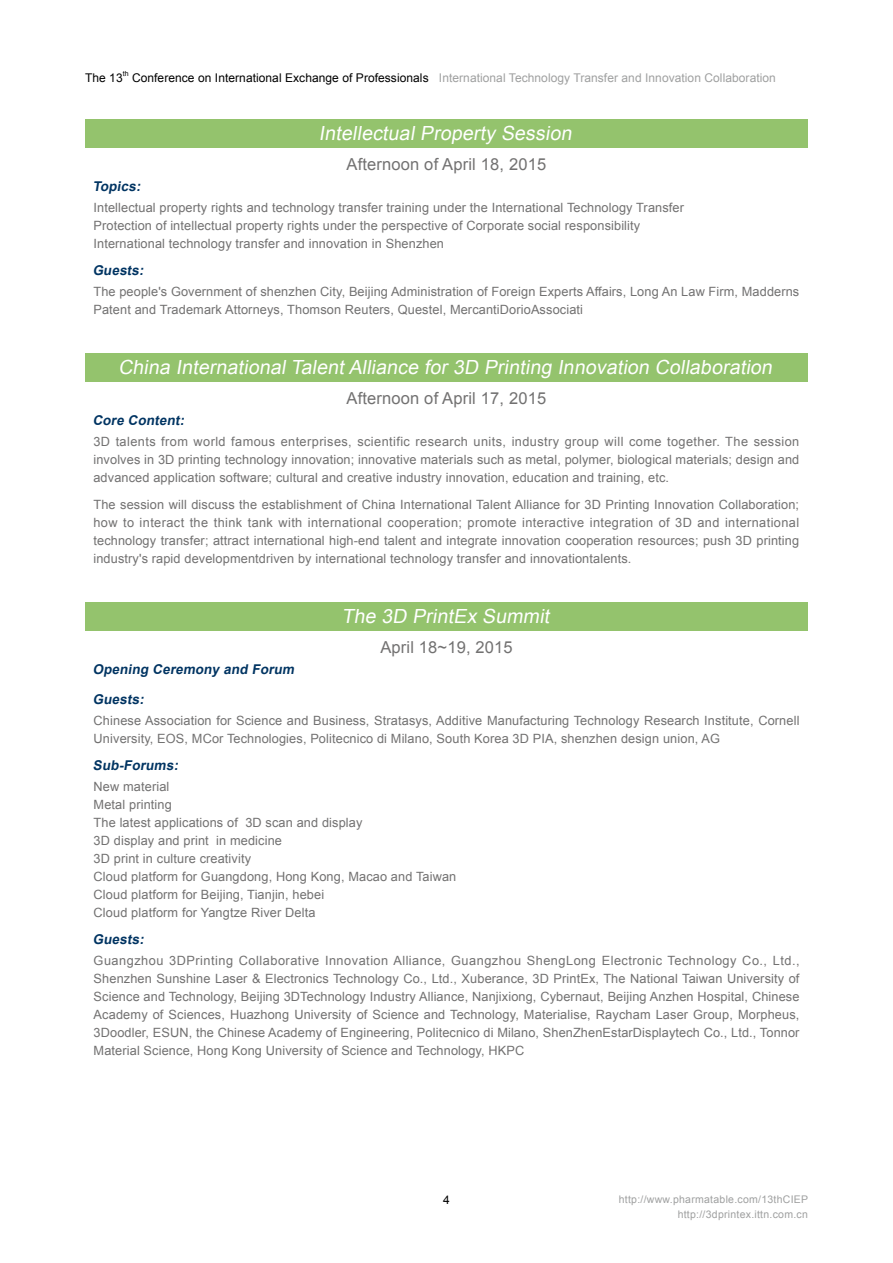
<style>
.page{position:relative;width:893px;height:1263px;background:#fff}
.page>*{position:absolute;margin:0;border:0;box-sizing:border-box;transform-origin:0 0}
.t1{font:italic 19.5px "Arial";color:#fff}
.t2{font:16.5px "Arial";letter-spacing:.01em;color:#727171}
.t3{font:italic 700 13.5px "Arial";color:#003462}
.t4{font:12.75px/18px "Arial";letter-spacing:.01em;color:#727171}
.t5{font:12px "Arial";letter-spacing:.005em;color:#9fa0a0}
.t6{font:12px "Arial";color:#000}
.t7{font:10.5px/15px "Arial";letter-spacing:.025em;color:#9fa0a0;text-align:right}
.t8{font:7.05px "Arial";color:#000}
.s1{color:#000}
</style>
<div class="page">
<div style="left:85px;top:119px;width:723px;height:28px;background:#94c36d"></div>
<div style="left:85px;top:353px;width:723px;height:28px;background:#94c36d"></div>
<div style="left:85px;top:602px;width:723px;height:28px;background:#94c36d"></div>
<p class="t6" style="left:85px;top:69px;width:39px">The 13</p>
<p class="t8" style="left:123px;top:69px;width:7px">th</p>
<p class="t5" style="left:132px;top:69px;width:645px"><span class="s1">Conference on International Exchange of Professionals</span> International Technology Transfer and Innovation Collaboration</p>
<h1 class="t1" style="left:319px;top:120px;width:258px">Intellectual Property Session</h1>
<p class="t2" style="left:347px;top:153px;width:201px">Afternoon of April 18, 2015</p>
<p class="t3" style="left:93px;top:177px;width:52px">Topics:</p>
<p class="t4" style="left:93px;top:198px;width:592px">Intellectual property rights and technology transfer training under the International Technology Transfer<br>Protection of intellectual property rights under the perspective of Corporate social responsibility<br>International technology transfer and innovation in Shenzhen</p>
<p class="t3" style="left:93px;top:261px;width:56px">Guests:</p>
<p class="t4" style="left:93px;top:282px;width:707px">The people's Government of shenzhen City, Beijing Administration of Foreign Experts Affairs, Long An Law Firm, Madderns<br>Patent and Trademark Attorneys, Thomson Reuters, Questel, MercantiDorioAssociati</p>
<h1 class="t1" style="left:118px;top:355px;width:659px">China International TalentAlliance for 3D Printing Innovation Collaboration</h1>
<p class="t2" style="left:347px;top:387px;width:201px">Afternoon of April 17, 2015</p>
<p class="t3" style="left:93px;top:412px;width:96px">Core Content:</p>
<p class="t4" style="left:93px;top:432px;width:707px;text-align:justify">3D talents from world famous enterprises, scientific research units, industry group will come together. The session involves in 3D printing technology innovation; innovative materials such as metal, polymer, biological materials; design and advanced application software; cultural and creative industry innovation, education and training, etc.</p>
<p class="t4" style="left:93px;top:495px;width:707px;text-align:justify">The session will discuss the establishment of China International Talent Alliance for 3D Printing Innovation Collaboration; how to interact the think tank with international cooperation; promote interactive integration of 3D and international technology transfer; attract international high-end talent and integrate innovation cooperation resources; push 3D printing industry's rapid developmentdriven by international technology transfer and innovationtalents.</p>
<h1 class="t1" style="left:342px;top:603px;width:213px">The 3D PrintEx Summit</h1>
<p class="t2" style="left:380px;top:636px;width:134px">April 18~19, 2015</p>
<p class="t3" style="left:93px;top:660px;width:206px">Opening Ceremony and Forum</p>
<p class="t3" style="left:93px;top:690px;width:56px">Guests:</p>
<p class="t4" style="left:94px;top:711px;width:707px">Chinese Association for Science and Business, Stratasys, Additive Manufacturing Technology Research Institute, Cornell<br>University, EOS, MCor Technologies, Politecnico di Milano, South Korea 3D PIA, shenzhen design union, AG</p>
<p class="t3" style="left:93px;top:756px;width:90px">Sub-Forums:</p>
<p class="t4" style="left:94px;top:777px;width:364px">New material<br>Metal printing<br>The latest applications of 3D scan and display<br>3D display and print in medicine<br>3D print in culture creativity<br>Cloud platform for Guangdong, Hong Kong, Macao and Taiwan Cloud platform for Beijing, Tianjin, hebei<br>Cloud platform for Yangtze River Delta</p>
<p class="t3" style="left:93px;top:930px;width:56px">Guests:</p>
<p class="t4" style="left:94px;top:951px;width:707px;text-align:justify">Guangzhou 3DPrinting Collaborative Innovation Alliance, Guangzhou ShengLong Electronic Technology Co., Ltd., Shenzhen Sunshine Laser &amp; Electronics Technology Co., Ltd., Xuberance, 3D PrintEx, The National Taiwan University of Science and Technology, Beijing 3DTechnology Industry Alliance, Nanjixiong, Cybernaut, Beijing Anzhen Hospital, Chinese Academy of Sciences, Huazhong University of Science and Technology, Materialise, Raycham Laser Group, Morpheus, 3Doodler, ESUN, the Chinese Academy of Engineering, Politecnico di Milano, ShenZhenEstarDisplaytech Co., Ltd., Tonnor Material Science, Hong Kong University of Science and Technology, HKPC</p>
<p class="t6" style="left:443px;top:1192px;width:8px">4</p>
<p class="t7" style="left:619px;top:1192px;width:191px">http://www.pharmatable.com/13thCIEP http://3dprintex.ittn.com.cn</p>
</div>
